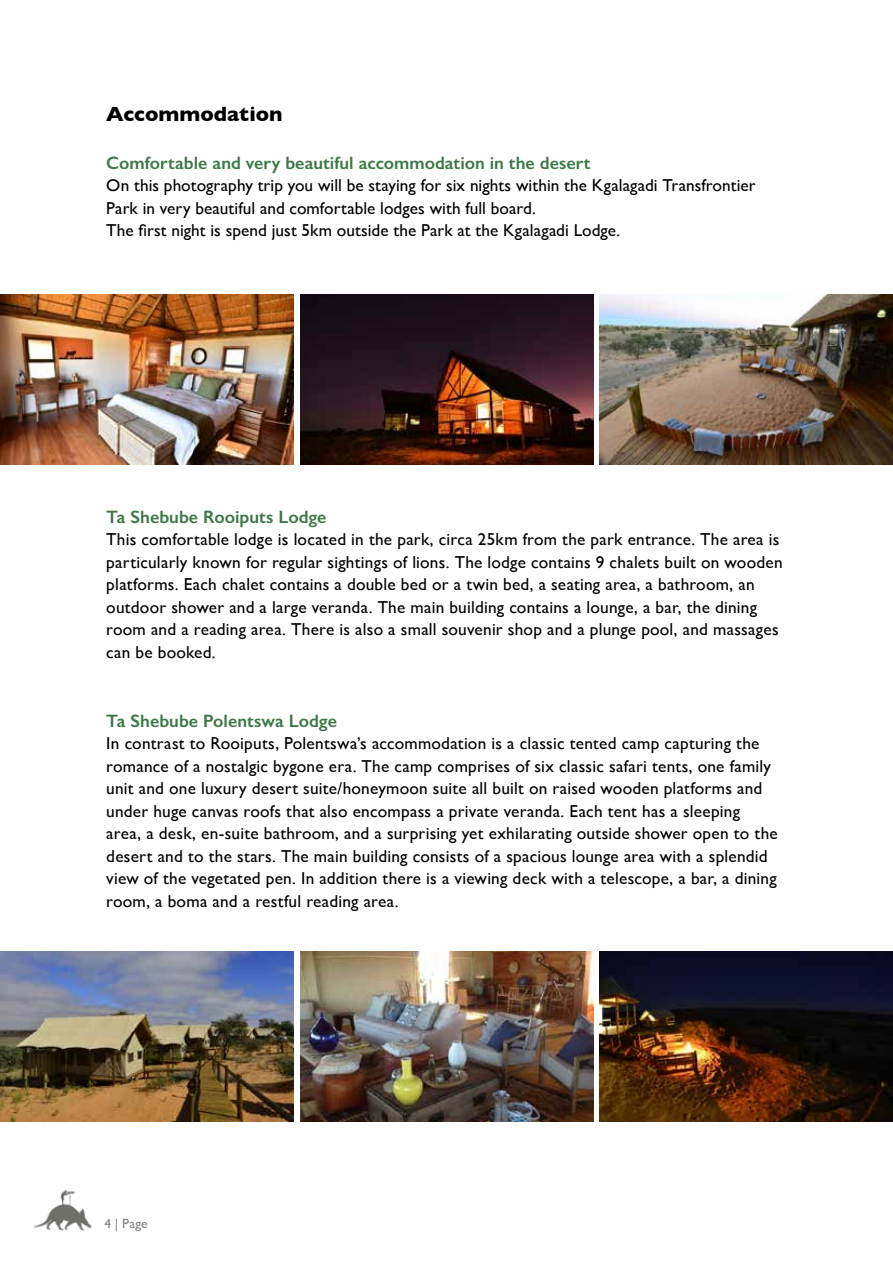
<style>
.page{position:relative;width:893px;height:1263px;background:#fff}
.page>*{position:absolute;margin:0;border:0;box-sizing:border-box;transform-origin:0 0}
.t1{font:700 21px "Gill Sans";letter-spacing:.005em;color:#000}
.t2{font:600 18px "Gill Sans";color:#3c7846}
.t3{font:17.25px/22.5px "Gill Sans";letter-spacing:.01em;color:#000}
.t4{font:13.5px "Gill Sans";color:#808285}
</style>
<div class="page">
<img style="left:34px;top:1190px;width:58px;height:40px">
<img style="left:600px;top:294px;width:293px;height:170px">
<img style="left:300px;top:294px;width:294px;height:170px">
<img style="left:0;top:294px;width:293px;height:170px">
<img style="left:600px;top:952px;width:293px;height:170px">
<img style="left:300px;top:952px;width:294px;height:170px">
<img style="left:0;top:952px;width:293px;height:170px">
<p class="t1" style="left:106px;top:97px;width:178px">Accommodation</p>
<p class="t2" style="left:106px;top:152px;width:486px">Comfortable and very beautiful accommodation in the desert</p>
<p class="t3" style="left:106px;top:174px;width:651px">On this photography trip you will be staying for six nights within the Kgalagadi Transfrontier<br>Park in very beautiful and comfortable lodges with full board.<br>The first night is spend just 5km outside the Park at the Kgalagadi Lodge.</p>
<p class="t2" style="left:106px;top:506px;width:222px">Ta Shebube Rooiputs Lodge</p>
<p class="t3" style="left:106px;top:528px;width:678px">This comfortable lodge is located in the park, circa 25km from the park entrance. The area is particularly known for regular sightings of lions. The lodge contains 9 chalets built on wooden platforms. Each chalet contains a double bed or a twin bed, a seating area, a bathroom, an outdoor shower and a large veranda. The main building contains a lounge, a bar, the dining room and a reading area. There is also a small souvenir shop and a plunge pool, and massages can be booked.</p>
<p class="t2" style="left:106px;top:710px;width:232px">Ta Shebube Polentswa Lodge</p>
<p class="t3" style="left:106px;top:732px;width:673px">In contrast to Rooiputs, Polentswa’s accommodation is a classic tented camp capturing the romance of a nostalgic bygone era. The camp comprises of six classic safari tents, one family unit and one luxury desert suite/honeymoon suite all built on raised wooden platforms and under huge canvas roofs that also encompass a private veranda. Each tent has a sleeping area, a desk, en-suite bathroom, and a surprising yet exhilarating outside shower open to the desert and to the stars. The main building consists of a spacious lounge area with a splendid view of the vegetated pen. In addition there is a viewing deck with a telescope, a bar, a dining room, a boma and a restful reading area.</p>
<p class="t4" style="left:104px;top:1215px;width:45px">4 | Page</p>
</div>
